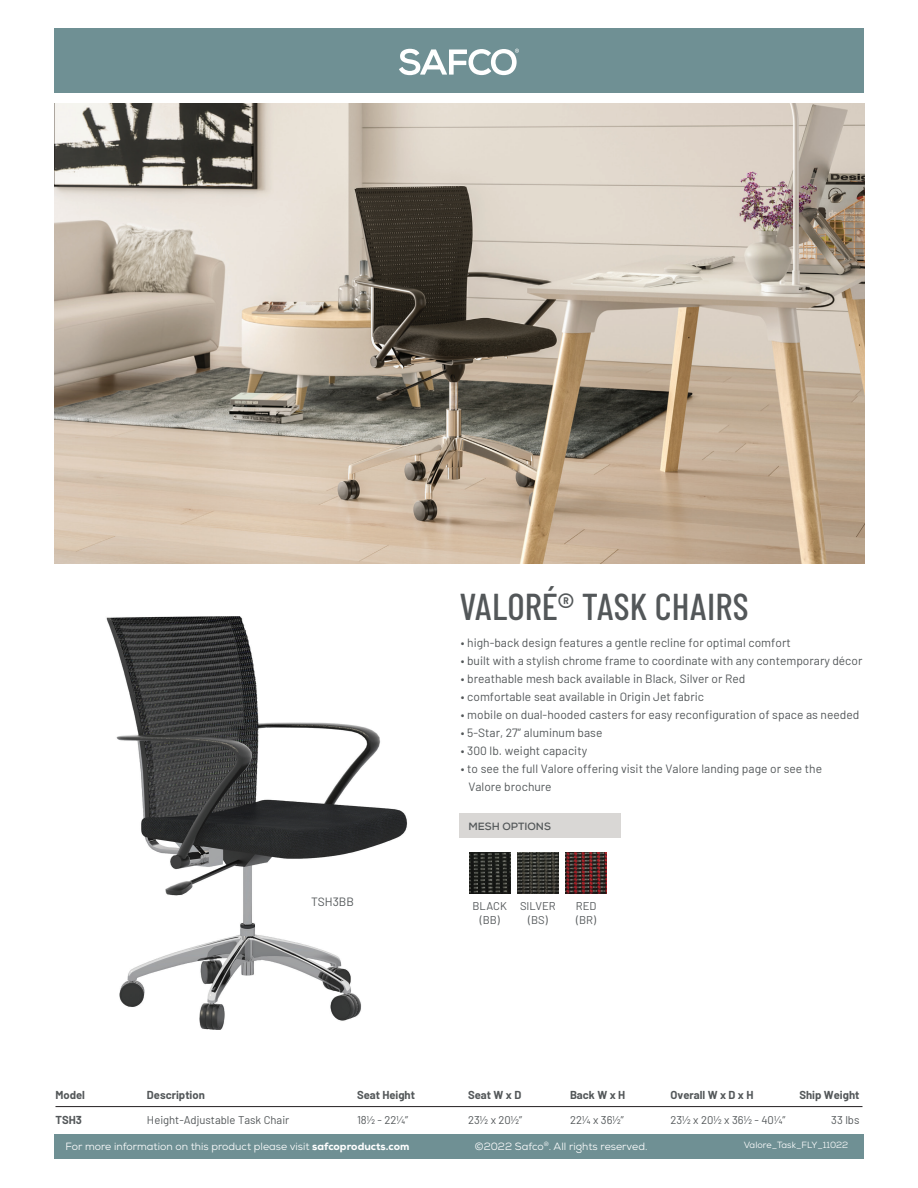
<style>
.page{position:relative;width:918px;height:1188px;background:#fff}
.page>*{position:absolute;margin:0;border:0;box-sizing:border-box;transform-origin:0 0}
.t1{font:500 37.5px "Barlow Condensed";color:#535759}
.t2{font:12px/18px "Barlow";color:#535759}
.t3{font:11.25px/13.5px "Barlow";color:#535759;text-align:center}
.t4{font:700 11.25px "Barlow";color:#535759}
.t5{font:10.5px "Nexa";color:#fff}
.t6{font:700 10.5px "Nexa";color:#535759}
.t7{font:9px "Nexa";color:#fff}
.s1{font-weight:800}
</style>
<div class="page">
<img style="left:106px;top:616px;width:302px;height:414px">
<div style="left:54px;top:1135px;width:810px;height:24px;background:#6f9094"></div>
<div style="left:459px;top:814px;width:162px;height:24px;background:#d9d7d5"></div>
<div style="left:54px;top:28px;width:810px;height:64px;background:#6f9094"></div>
<svg style="left:399px;top:49px;width:120px;height:26px"></svg>
<img style="left:54px;top:104px;width:810px;height:460px">
<hr style="left:56px;top:1106px;width:806px;height:1px;background:#231f20">
<img style="left:469px;top:852px;width:41px;height:41px">
<img style="left:517px;top:852px;width:42px;height:41px">
<img style="left:565px;top:852px;width:42px;height:41px">
<h1 class="t1" style="left:459px;top:583px;width:291px">VALORÉ® TASK CHAIRS</h1>
<p class="t2" style="left:461px;top:633px;width:331px">• high-back design features a gentle recline for optimal comfort</p>
<p class="t2" style="left:461px;top:651px;width:403px">• built with a stylish chrome frame to coordinate with any contemporary décor</p>
<p class="t2" style="left:461px;top:669px;width:286px">• breathable mesh back available in Black, Silver or Red</p>
<p class="t2" style="left:461px;top:687px;width:245px">• comfortable seat available in Origin Jet fabric</p>
<p class="t2" style="left:461px;top:705px;width:400px">• mobile on dual-hooded casters for easy reconfiguration of space as needed</p>
<p class="t2" style="left:461px;top:723px;width:143px">• 5-Star, 27” aluminum base</p>
<p class="t2" style="left:461px;top:741px;width:128px">• 300 lb. weight capacity</p>
<p class="t2" style="left:468px;top:759px;width:355px;text-indent:-8px">• to see the full Valore offering visit the Valore landing page or see the<br>Valore brochure</p>
<p class="t2" style="left:311px;top:892px;width:44px">TSH3BB</p>
<p class="t6" style="left:468px;top:819px;width:84px">MESH OPTIONS</p>
<p class="t3" style="left:473px;top:899px;width:36px">BLACK (BB)</p>
<p class="t3" style="left:576px;top:899px;width:22px;text-align:left">RED (BR)</p>
<p class="t3" style="left:520px;top:899px;width:37px">SILVER (BS)</p>
<p class="t4" style="left:56px;top:1087px;width:31px">Model</p>
<p class="t4" style="left:147px;top:1087px;width:59px">Description</p>
<p class="t4" style="left:357px;top:1087px;width:60px">Seat Height</p>
<p class="t4" style="left:468px;top:1087px;width:55px">Seat W x D</p>
<p class="t4" style="left:570px;top:1087px;width:57px">Back W x H</p>
<p class="t4" style="left:671px;top:1087px;width:85px">Overall W x D x H</p>
<p class="t4" style="left:799px;top:1087px;width:62px">Ship Weight</p>
<p class="t4" style="left:56px;top:1112px;width:28px">TSH3</p>
<p class="t3" style="left:147px;top:1113px;width:144px">Height-Adjustable Task Chair</p>
<p class="t3" style="left:357px;top:1113px;width:53px">181/2 - 221/4”</p>
<p class="t3" style="left:468px;top:1113px;width:56px">231/2 x 201/2”</p>
<p class="t3" style="left:570px;top:1113px;width:55px">221/4 x 361/2”</p>
<p class="t3" style="left:671px;top:1113px;width:117px">231/2 x 201/2 x 361/2 - 401/4”</p>
<p class="t3" style="left:831px;top:1113px;width:30px">33 lbs</p>
<p class="t5" style="left:475px;top:1139px;width:174px">©2022 Safco<sup>®</sup>. All rights reserved.</p>
<p class="t5" style="left:65px;top:1140px;width:346px">For more information on this product please visit <span class="s1">safcoproducts.com</span></p>
<p class="t7" style="left:744px;top:1140px;width:106px">Valore_Task_FLY_11022</p>
</div>
